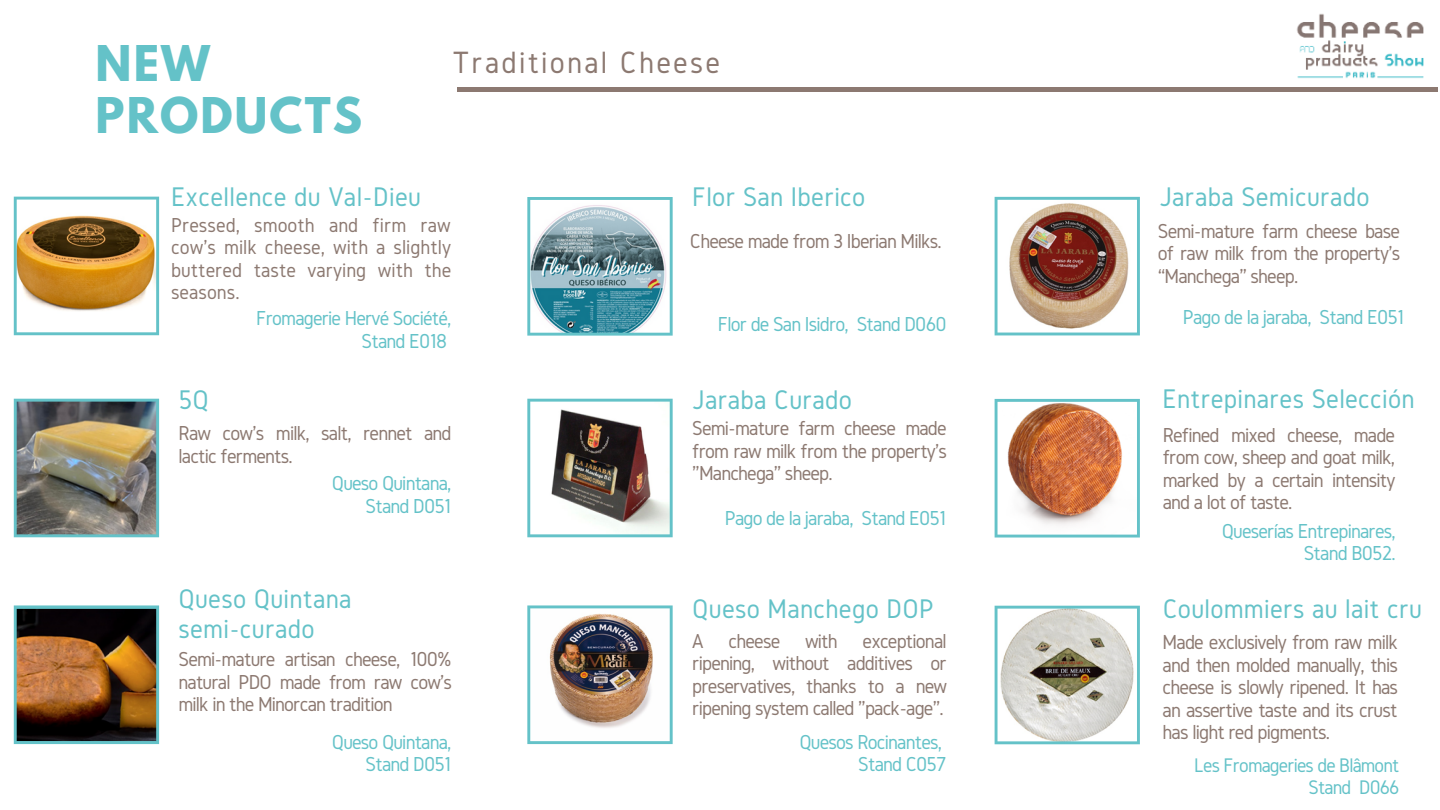
<style>
.page{position:relative;width:1440px;height:810px;background:#fff}
.page>*{position:absolute;margin:0;border:0;box-sizing:border-box;transform-origin:0 0}
.t1{font:700 43.6px/51.8px "League Spartan";letter-spacing:.05em;color:#64c2c8}
.t2{font:32px "Gidole";letter-spacing:.07em;color:#8c7971}
.t3{font:28px/30px "Gidole";letter-spacing:.01em;color:#64c2c8}
.t4{font:21.1px/22.6px "Gidole";letter-spacing:-.04em;color:#8c7971;text-align:justify}
.t5{font:21px/22.5px "Gidole";letter-spacing:-.04em;color:#8c7971;text-align:justify}
.t6{font:21px/22.5px "Gidole";letter-spacing:-.04em;color:#64c2c8;text-align:right}
.t7{font:20.4px/21.9px "Gidole";letter-spacing:-.04em;color:#64c2c8;text-align:right}
</style>
<div class="page">
<div style="left:692px;top:87px;width:746px;height:5px;background:#8c7971"></div>
<div style="left:458px;top:87px;width:745px;height:5px;background:#8c7971"></div>
<img style="left:14px;top:399px;width:145px;height:138px">
<img style="left:527px;top:605px;width:146px;height:139px">
<svg style="left:14px;top:197px;width:145px;height:138px"></svg>
<svg style="left:527px;top:197px;width:146px;height:139px"></svg>
<svg style="left:527px;top:399px;width:146px;height:138px"></svg>
<svg style="left:14px;top:605px;width:145px;height:139px;background:#66482a"></svg>
<svg style="left:995px;top:606px;width:145px;height:138px"></svg>
<svg style="left:995px;top:197px;width:145px;height:138px"></svg>
<img style="left:995px;top:399px;width:145px;height:139px">
<img style="left:1296px;top:13px;width:128px;height:66px">
<h1 class="t1" style="left:95px;top:43px;width:268px">NEW<br>PRODUCTS</h1>
<h2 class="t2" style="left:452px;top:45px;width:269px">Traditional Cheese</h2>
<h3 class="t3" style="left:171px;top:182px;width:251px">Excellence du Val-Dieu</h3>
<p class="t5" style="left:171px;top:213px;width:282px">Pressed, smooth and firm raw cow's milk cheese, with a slightly buttered taste varying with the seasons.</p>
<p class="t6" style="left:256px;top:307px;width:197px">Fromagerie Hervé Société,<br>Stand E018</p>
<h3 class="t3" style="left:179px;top:385px;width:32px">5Q</h3>
<p class="t5" style="left:179px;top:422px;width:275px">Raw cow's milk, salt, rennet and lactic ferments.</p>
<p class="t6" style="left:332px;top:472px;width:121px">Queso Quintana,<br>Stand D051</p>
<h3 class="t3" style="left:179px;top:584px;width:175px">Queso Quintana semi-curado</h3>
<p class="t5" style="left:179px;top:648px;width:275px">Semi-mature artisan cheese, 100% natural PDO made from raw cow's milk in the Minorcan tradition</p>
<p class="t6" style="left:332px;top:730px;width:121px">Queso Quintana,<br>Stand D051</p>
<h3 class="t3" style="left:692px;top:182px;width:175px">Flor San Iberico</h3>
<p class="t5" style="left:690px;top:230px;width:253px">Cheese made from 3 Iberian Milks.</p>
<p class="t6" style="left:718px;top:313px;width:230px">Flor de San Isidro, Stand D060</p>
<h3 class="t3" style="left:692px;top:385px;width:161px">Jaraba Curado</h3>
<p class="t5" style="left:692px;top:417px;width:256px">Semi-mature farm cheese made from raw milk from the property's "Manchega" sheep.</p>
<p class="t6" style="left:725px;top:507px;width:223px">Pago de la jaraba, Stand E051</p>
<h3 class="t3" style="left:692px;top:593px;width:243px">Queso Manchego DOP</h3>
<p class="t5" style="left:692px;top:629px;width:256px">A cheese with exceptional ripening, without additives or preservatives, thanks to a new ripening system called "pack-age".</p>
<p class="t6" style="left:800px;top:730px;width:148px">Quesos Rocinantes,<br>Stand C057</p>
<h3 class="t3" style="left:1160px;top:182px;width:212px">Jaraba Semicurado</h3>
<p class="t5" style="left:1158px;top:219px;width:244px">Semi-mature farm cheese base of raw milk from the property's “Manchega” sheep.</p>
<p class="t6" style="left:1183px;top:305px;width:223px">Pago de la jaraba, Stand E051</p>
<h3 class="t3" style="left:1163px;top:383px;width:254px">Entrepinares Selección</h3>
<p class="t5" style="left:1163px;top:423px;width:234px">Refined mixed cheese, made from cow, sheep and goat milk, marked by a certain intensity and a lot of taste.</p>
<p class="t6" style="left:1222px;top:519px;width:175px">Queserías Entrepinares,<br>Stand B052.</p>
<h3 class="t3" style="left:1163px;top:593px;width:261px">Coulommiers au lait cru</h3>
<p class="t4" style="left:1163px;top:631px;width:237px">Made exclusively from raw milk and then molded manually, this cheese is slowly ripened. It has an assertive taste and its crust has light red pigments.</p>
<p class="t7" style="left:1194px;top:754px;width:207px">Les Fromageries de Blâmont<br>Stand D066</p>
</div>
